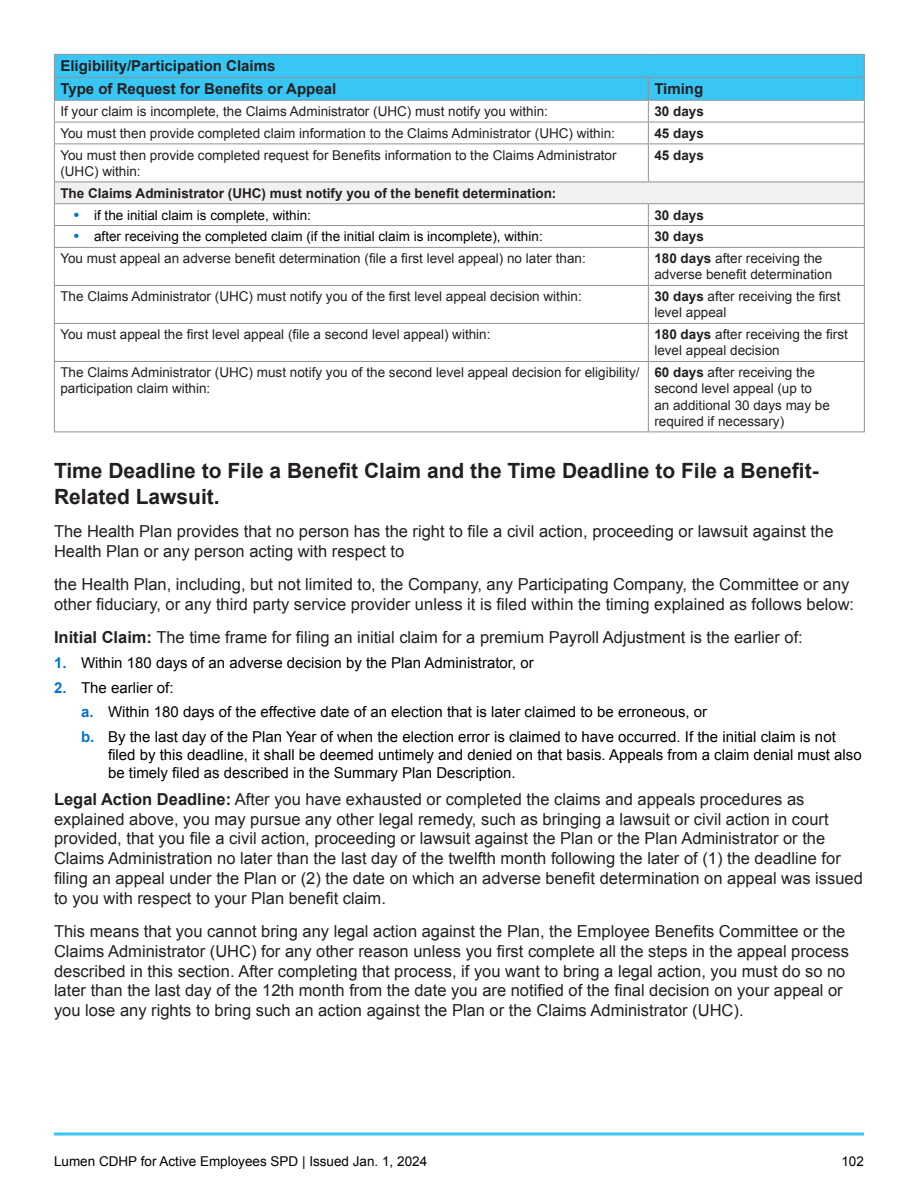
<style>
.page{position:relative;width:918px;height:1188px;background:#fff}
.page>*{position:absolute;margin:0;border:0;box-sizing:border-box;transform-origin:0 0}
.t1{font:700 21px/25.2px "Arial";color:#231f20}
.t2{font:16.5px/19.8px "Arial";color:#231f20}
.t3{font:15px/24.8px "Arial";color:#000}
.t4{font:700 15px/23px "Arial";color:#231f20}
.t5{font:13.5px/16.2px "Arial";color:#231f20}
.t6{font:13.5px "Arial";color:#000}
.t7{font:700 13.5px "Arial";color:#231f20}
.s1{font-weight:700;font-size:15px;color:#0075c9}
.s2{font-weight:700}
.s3{font-weight:700;color:#0075c9}
</style>
<div class="page">
<svg style="left:54px;top:1132px;width:810px;height:4px"></svg>
<div style="left:54px;top:182px;width:810px;height:22px;background:#f2f0f1"></div>
<hr style="left:54px;top:143px;width:594px;height:1px;background:#8e9399">
<hr style="left:54px;top:144px;width:1px;height:38px;background:#8e9399">
<hr style="left:648px;top:143px;width:217px;height:1px;background:#8e9399">
<hr style="left:648px;top:144px;width:1px;height:38px;background:#8e9399">
<hr style="left:864px;top:144px;width:1px;height:38px;background:#8e9399">
<hr style="left:54px;top:182px;width:594px;height:1px;background:#8e9399">
<hr style="left:648px;top:182px;width:217px;height:1px;background:#8e9399">
<hr style="left:54px;top:203px;width:594px;height:1px;background:#8e9399">
<hr style="left:648px;top:203px;width:217px;height:1px;background:#8e9399">
<hr style="left:54px;top:225px;width:594px;height:1px;background:#8e9399">
<svg style="left:54px;top:182px;width:1px;height:65px"></svg>
<hr style="left:648px;top:225px;width:217px;height:1px;background:#8e9399">
<svg style="left:648px;top:204px;width:1px;height:43px"></svg>
<svg style="left:864px;top:182px;width:1px;height:65px"></svg>
<hr style="left:54px;top:247px;width:594px;height:1px;background:#8e9399">
<hr style="left:54px;top:248px;width:1px;height:37px;background:#8e9399">
<hr style="left:648px;top:247px;width:217px;height:1px;background:#8e9399">
<hr style="left:648px;top:248px;width:1px;height:37px;background:#8e9399">
<hr style="left:864px;top:248px;width:1px;height:37px;background:#8e9399">
<hr style="left:54px;top:285px;width:594px;height:1px;background:#8e9399">
<hr style="left:54px;top:286px;width:1px;height:37px;background:#8e9399">
<hr style="left:648px;top:285px;width:217px;height:1px;background:#8e9399">
<hr style="left:648px;top:286px;width:1px;height:37px;background:#8e9399">
<hr style="left:864px;top:286px;width:1px;height:37px;background:#8e9399">
<hr style="left:54px;top:323px;width:594px;height:1px;background:#8e9399">
<hr style="left:54px;top:324px;width:1px;height:37px;background:#8e9399">
<hr style="left:648px;top:323px;width:217px;height:1px;background:#8e9399">
<hr style="left:648px;top:324px;width:1px;height:37px;background:#8e9399">
<hr style="left:864px;top:324px;width:1px;height:37px;background:#8e9399">
<hr style="left:54px;top:361px;width:594px;height:1px;background:#8e9399">
<hr style="left:54px;top:362px;width:1px;height:70px;background:#8e9399">
<hr style="left:648px;top:361px;width:217px;height:1px;background:#8e9399">
<hr style="left:648px;top:362px;width:1px;height:70px;background:#8e9399">
<hr style="left:864px;top:362px;width:1px;height:70px;background:#8e9399">
<hr style="left:54px;top:432px;width:594px;height:1px;background:#8e9399">
<hr style="left:648px;top:432px;width:217px;height:1px;background:#8e9399">
<svg style="left:54px;top:54px;width:811px;height:89px"></svg>
<hr style="left:54px;top:100px;width:594px;height:1px;background:#8e9399">
<hr style="left:648px;top:100px;width:217px;height:1px;background:#8e9399">
<p class="t4" style="left:60px;top:55px;width:277px">Eligibility/Participation Claims<br>Type of Request for Benefits or Appeal</p>
<p class="t4" style="left:654px;top:78px;width:50px">Timing</p>
<p class="t5" style="left:60px;top:103px;width:489px">If your claim is incomplete, the Claims Administrator (UHC) must notify you within:</p>
<p class="t7" style="left:654px;top:102px;width:51px">30 days</p>
<p class="t5" style="left:60px;top:125px;width:556px">You must then provide completed claim information to the Claims Administrator (UHC) within:</p>
<p class="t7" style="left:654px;top:124px;width:51px">45 days</p>
<p class="t5" style="left:60px;top:147px;width:558px">You must then provide completed request for Benefits information to the Claims Administrator (UHC) within:</p>
<p class="t7" style="left:654px;top:146px;width:51px">45 days</p>
<p class="t7" style="left:60px;top:184px;width:498px">The Claims Administrator (UHC) must notify you of the benefit determination:</p>
<p class="t6" style="left:74px;top:206px;width:239px"><span class="s1">•</span> if the initial claim is complete, within:</p>
<p class="t7" style="left:654px;top:206px;width:51px">30 days</p>
<p class="t6" style="left:74px;top:228px;width:470px"><span class="s1">•</span> after receiving the completed claim (if the initial claim is incomplete), within:</p>
<p class="t7" style="left:654px;top:228px;width:51px">30 days</p>
<p class="t5" style="left:60px;top:251px;width:527px">You must appeal an adverse benefit determination (file a first level appeal) no later than:</p>
<p class="t5" style="left:654px;top:251px;width:179px"><span class="s2">180 days</span> after receiving the adverse benefit determination</p>
<p class="t5" style="left:60px;top:289px;width:523px">The Claims Administrator (UHC) must notify you of the first level appeal decision within:</p>
<p class="t5" style="left:654px;top:289px;width:188px"><span class="s2">30 days</span> after receiving the first level appeal</p>
<p class="t5" style="left:60px;top:327px;width:432px">You must appeal the first level appeal (file a second level appeal) within:</p>
<p class="t5" style="left:654px;top:327px;width:195px"><span class="s2">180 days</span> after receiving the first level appeal decision</p>
<p class="t5" style="left:60px;top:365px;width:581px">The Claims Administrator (UHC) must notify you of the second level appeal decision for eligibility/ participation claim within:</p>
<p class="t5" style="left:654px;top:365px;width:177px"><span class="s2">60 days</span> after receiving the second level appeal (up to an additional 30 days may be required if necessary)</p>
<p class="t1" style="left:54px;top:459px;width:766px">Time Deadline to File a Benefit Claim and the Time Deadline to File a Benefit-<br>Related Lawsuit.</p>
<p class="t2" style="left:54px;top:521px;width:781px">The Health Plan provides that no person has the right to file a civil action, proceeding or lawsuit against the<br>Health Plan or any person acting with respect to</p>
<p class="t2" style="left:54px;top:575px;width:802px">the Health Plan, including, but not limited to, the Company, any Participating Company, the Committee or any other fiduciary, or any third party service provider unless it is filed within the timing explained as follows below:</p>
<p class="t2" style="left:54px;top:628px;width:750px"><span class="s2">Initial Claim:</span> The time frame for filing an initial claim for a premium Payroll Adjustment is the earlier of:</p>
<p class="t3" style="left:54px;top:650px;width:481px"><span class="s3">1.</span> Within 180 days of an adverse decision by the Plan Administrator, or</p>
<p class="t3" style="left:81px;top:675px;width:756px;text-indent:-27px"><span class="s3">2.</span> The earlier of:<br><span class="s3">a.</span> Within 180 days of the effective date of an election that is later claimed to be erroneous, or<br><span class="s3">b.</span> By the last day of the Plan Year of when the election error is claimed to have occurred. If the initial claim is not</p>
<p class="t3" style="left:108px;top:746px;width:755px;line-height:18px">filed by this deadline, it shall be deemed untimely and denied on that basis. Appeals from a claim denial must also be timely filed as described in the Summary Plan Description.</p>
<p class="t2" style="left:54px;top:789px;width:810px"><span class="s2">Legal Action Deadline:</span> After you have exhausted or completed the claims and appeals procedures as explained above, you may pursue any other legal remedy, such as bringing a lawsuit or civil action in court provided, that you file a civil action, proceeding or lawsuit against the Plan or the Plan Administrator or the Claims Administration no later than the last day of the twelfth month following the later of (1) the deadline for filing an appeal under the Plan or (2) the date on which an adverse benefit determination on appeal was issued to you with respect to your Plan benefit claim.</p>
<p class="t2" style="left:54px;top:922px;width:797px">This means that you cannot bring any legal action against the Plan, the Employee Benefits Committee or the Claims Administrator (UHC) for any other reason unless you first complete all the steps in the appeal process described in this section. After completing that process, if you want to bring a legal action, you must do so no later than the last day of the 12th month from the date you are notified of the final decision on your appeal or you lose any rights to bring such an action against the Plan or the Claims Administrator (UHC).</p>
<p class="t6" style="left:54px;top:1152px;width:375px">Lumen CDHP for Active Employees SPD | Issued Jan. 1, 2024</p>
<p class="t6" style="left:841px;top:1152px;width:24px">102</p>
</div>
